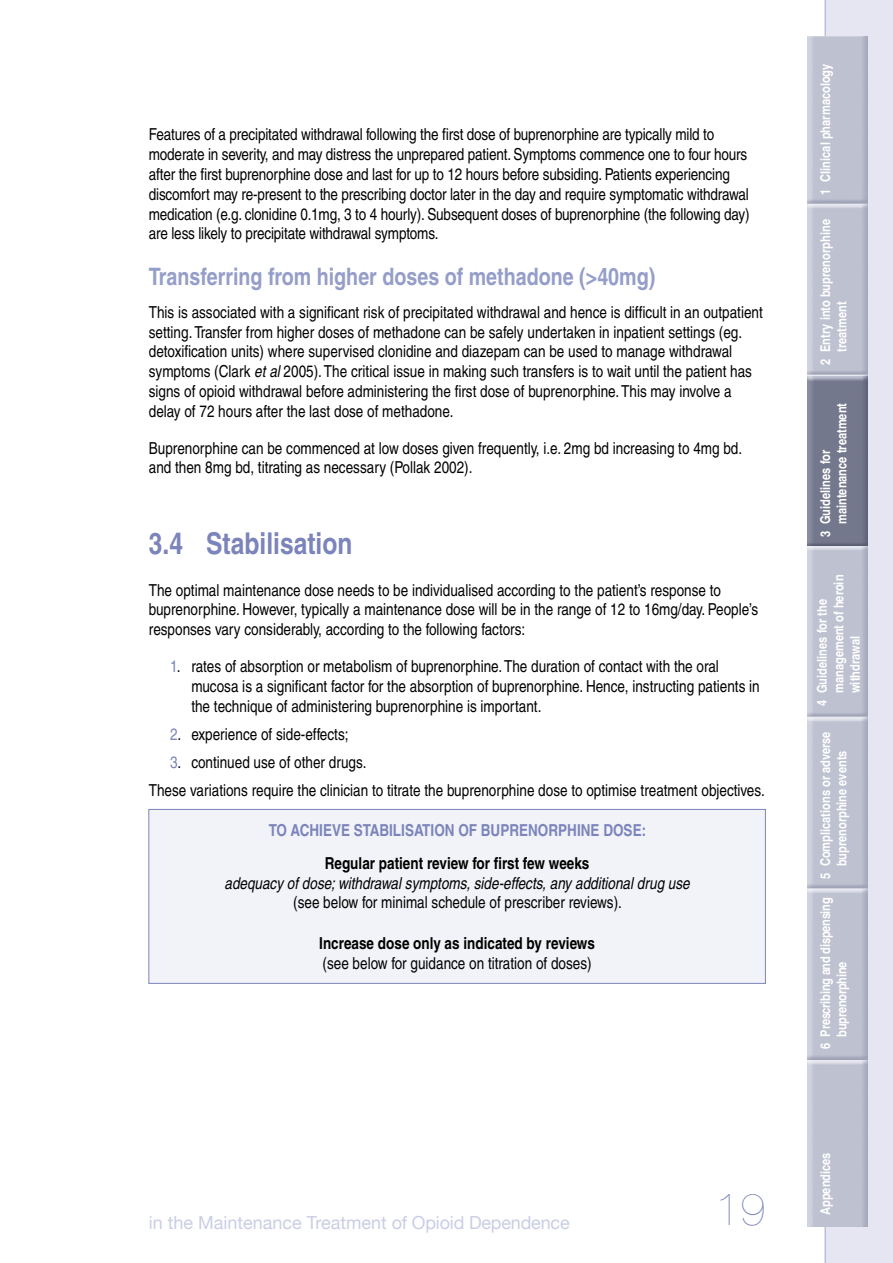
<style>
.page{position:relative;width:893px;height:1263px;background:#fff}
.page>*{position:absolute;margin:0;border:0;box-sizing:border-box;transform-origin:0 0}
.t1{font:200 45px "Helvetica Neue";color:#7b84bb}
.t2{font:700 condensed 30px "Helvetica LT";color:#7b84bb}
.t3{font:700 condensed 24px "Helvetica LT";color:#959dc9}
.t4{font:18px "Helvetica Neue";color:#cacee4}
.t5{font:condensed 16.5px/19.8px "Helvetica LT";color:#000}
.t6{font:700 condensed 16.5px "Helvetica LT";color:#000}
.t7{font:italic condensed 16.5px "Helvetica LT";color:#000}
.t8{font:700 condensed 16.5px "Helvetica LT";color:#7b84bb}
.t9{font:700 condensed 13.5px/16.5px "Helvetica LT";color:#fff}
.t10{font:700 condensed 13.5px/16.5px "Helvetica LT";letter-spacing:-.02em;color:#fff}
.s1{font-style:italic}
.s2{color:#7b84bb}
</style>
<div class="page">
<svg style="left:825px;top:0;width:68px;height:1263px;background:#dfe1ec"></svg>
<img style="left:808px;top:36px;width:59px;height:339px">
<img style="left:808px;top:375px;width:59px;height:852px">
<img style="left:808px;top:376px;width:59px;height:169px">
<div style="left:149px;top:809px;width:616px;height:174px;background:#f2f3f8"></div>
<div style="left:148px;top:809px;width:618px;height:175px;border:1px solid #7b84bb"></div>
<p class="t5" style="left:149px;top:125px;width:602px">Features of a precipitated withdrawal following the first dose of buprenorphine are typically mild to moderate in severity, and may distress the unprepared patient. Symptoms commence one to four hours after the first buprenorphine dose and last for up to 12 hours before subsiding. Patients experiencing discomfort may re-present to the prescribing doctor later in the day and require symptomatic withdrawal medication (e.g. clonidine 0.1mg, 3 to 4 hourly). Subsequent doses of buprenorphine (the following day) are less likely to precipitate withdrawal symptoms.</p>
<h3 class="t3" style="left:149px;top:262px;width:508px">Transferring from higher doses of methadone (&gt;40mg)</h3>
<p class="t5" style="left:149px;top:302px;width:615px">This is associated with a significant risk of precipitated withdrawal and hence is difficult in an outpatient setting. Transfer from higher doses of methadone can be safely undertaken in inpatient settings (eg. detoxification units) where supervised clonidine and diazepam can be used to manage withdrawal symptoms (Clark <span class="s1">et al</span> 2005). The critical issue in making such transfers is to wait until the patient has signs of opioid withdrawal before administering the first dose of buprenorphine. This may involve a delay of 72 hours after the last dose of methadone.</p>
<p class="t5" style="left:149px;top:438px;width:595px">Buprenorphine can be commenced at low doses given frequently, i.e. 2mg bd increasing to 4mg bd. and then 8mg bd, titrating as necessary (Pollak 2002).</p>
<h2 class="t2" style="left:149px;top:526px;width:205px">3.4 Stabilisation</h2>
<p class="t5" style="left:149px;top:580px;width:611px">The optimal maintenance dose needs to be individualised according to the patient’s response to buprenorphine. However, typically a maintenance dose will be in the range of 12 to 16mg/day. People’s responses vary considerably, according to the following factors:</p>
<p class="t5" style="left:191px;top:656px;width:570px;text-indent:-21px"><span class="s2">1</span>. rates of absorption or metabolism of buprenorphine. The duration of contact with the oral mucosa is a significant factor for the absorption of buprenorphine. Hence, instructing patients in the technique of administering buprenorphine is important.</p>
<p class="t5" style="left:170px;top:724px;width:180px"><span class="s2">2</span>. experience of side-effects;</p>
<p class="t5" style="left:149px;top:748px;width:617px;line-height:28.3px;text-indent:21px"><span class="s2">3</span>. continued use of other drugs.<br>These variations require the clinician to titrate the buprenorphine dose to optimise treatment objectives.</p>
<p class="t8" style="left:269px;top:820px;width:379px">TO ACHIEVE STABILISATION OF BUPRENORPHINE DOSE:</p>
<p class="t6" style="left:325px;top:853px;width:266px">Regular patient review for first few weeks</p>
<p class="t7" style="left:224px;top:873px;width:467px">adequacy of dose; withdrawal symptoms, side-effects, any additional drug use</p>
<p class="t5" style="left:293px;top:893px;width:330px">(see below for minimal schedule of prescriber reviews).</p>
<p class="t6" style="left:319px;top:933px;width:277px">Increase dose only as indicated by reviews</p>
<p class="t5" style="left:323px;top:953px;width:271px">(see below for guidance on titration of doses)</p>
<p class="t4" style="left:149px;top:1212px;width:422px">in the Maintenance Treatment of Opioid Dependence</p>
<h1 class="t1" style="left:715px;top:1183px;width:23px">19</h1>
<p class="t9" style="left:817px;top:195px;width:132px;rotate:-90deg">1 Clinical pharmacology</p>
<p class="t9" style="left:817px;top:352px;width:134px;text-indent:-13px;rotate:-90deg">2 Entry into buprenorphine treatment</p>
<p class="t9" style="left:817px;top:524px;width:123px;text-indent:-13px;rotate:-90deg">3 Guidelines for maintenance treatment</p>
<p class="t9" style="left:814px;top:693px;width:120px;text-indent:-13px;rotate:-90deg">4 Guidelines for the management of heroin withdrawal</p>
<p class="t9" style="left:817px;top:879px;width:149px;text-align:center;rotate:-90deg">5 Complications or adverse buprenorphine events</p>
<p class="t10" style="left:817px;top:1036px;width:141px;text-indent:-13px;rotate:-90deg">6 Prescribing and dispensing buprenorphine</p>
<p class="t9" style="left:817px;top:1215px;width:64px;rotate:-90deg">Appendices</p>
</div>
